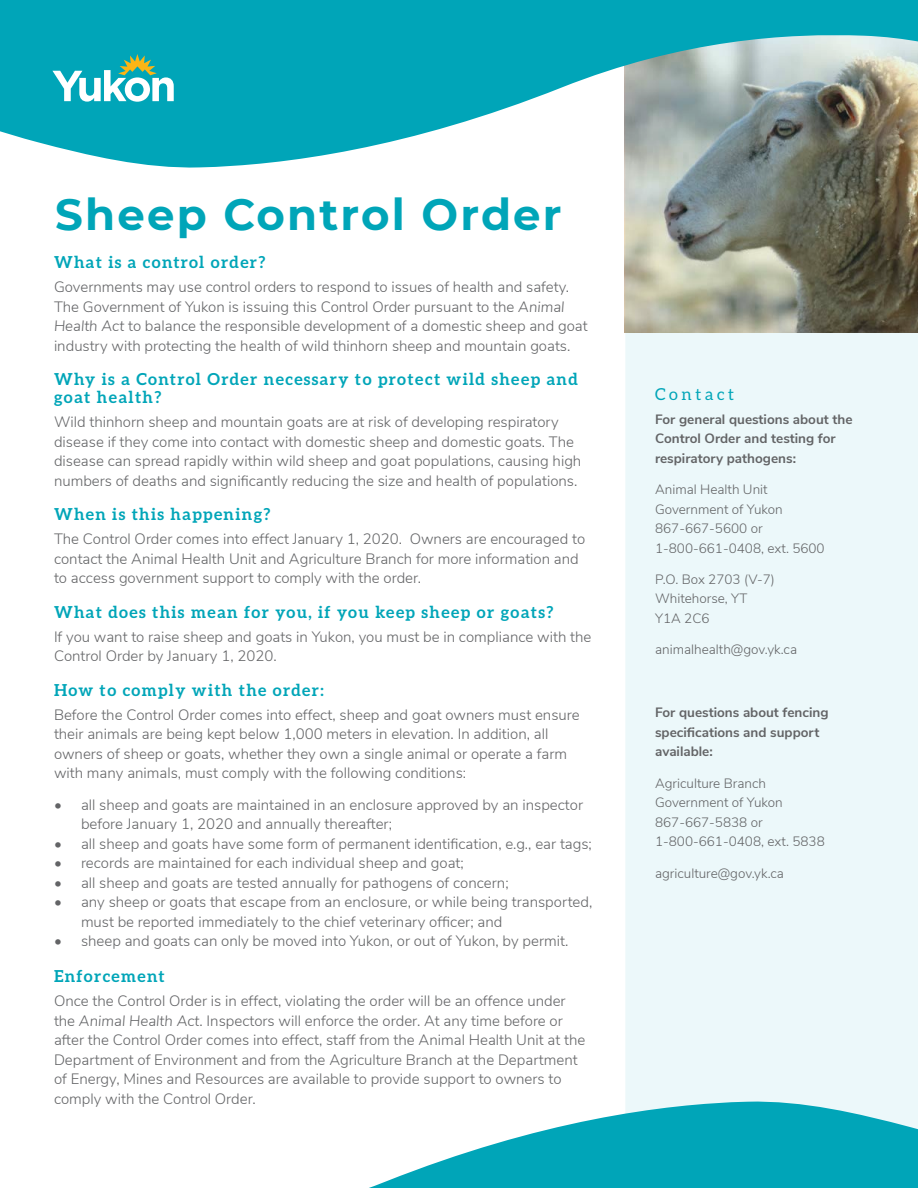
<style>
.page{position:relative;width:918px;height:1188px;background:#fff}
.page>*{position:absolute;margin:0;border:0;box-sizing:border-box;transform-origin:0 0}
.t1{font:700 43.5px "Montserrat";letter-spacing:.05em;color:#00a5b8}
.t2{font:700 16.5px/18px "Aleo";letter-spacing:.08em;color:#00a5b8}
.t3{font:16.5px "Aleo";letter-spacing:.22em;color:#00a5b8}
.t4{font:300 15px/19.5px "Nunito Sans";color:#636466}
.t5{font:300 13.5px/19.5px "Nunito Sans";color:#636466}
.t6{font:700 13.5px/19.5px "Nunito Sans";color:#636466}
.s1{font-style:italic}
</style>
<div class="page">
<svg style="left:625px;top:169px;width:293px;height:931px;background:#d9e3e2"></svg>
<svg style="left:0;top:0;width:918px;height:169px;background:#47afb9"></svg>
<svg style="left:52px;top:54px;width:122px;height:48px"></svg>
<svg style="left:369px;top:1100px;width:549px;height:88px;fill:#00a5b8"></svg>
<h1 class="t1" style="left:55px;top:183px;width:508px">Sheep Control Order</h1>
<p class="t2" style="left:54px;top:253px;width:213px">What is a control order?</p>
<p class="t4" style="left:54px;top:276px;width:535px">Governments may use control orders to respond to issues of health and safety.<br>The Government of Yukon is issuing this Control Order pursuant to the <span class="s1">Animal Health Act</span> to balance the responsible development of a domestic sheep and goat industry with protecting the health of wild thinhorn sheep and mountain goats.</p>
<p class="t2" style="left:54px;top:370px;width:525px">Why is a Control Order necessary to protect wild sheep and goat health?</p>
<p class="t4" style="left:54px;top:411px;width:529px">Wild thinhorn sheep and mountain goats are at risk of developing respiratory disease if they come into contact with domestic sheep and domestic goats. The disease can spread rapidly within wild sheep and goat populations, causing high numbers of deaths and significantly reducing the size and health of populations.</p>
<p class="t2" style="left:54px;top:505px;width:218px">When is this happening?</p>
<p class="t4" style="left:54px;top:528px;width:533px">The Control Order comes into effect January 1, 2020. Owners are encouraged to contact the Animal Health Unit and Agriculture Branch for more information and to access government support to comply with the order.</p>
<p class="t2" style="left:54px;top:602px;width:501px">What does this mean for you, if you keep sheep or goats?</p>
<p class="t4" style="left:54px;top:626px;width:539px">If you want to raise sheep and goats in Yukon, you must be in compliance with the<br>Control Order by January 1, 2020.</p>
<p class="t2" style="left:54px;top:680px;width:271px">How to comply with the order:</p>
<p class="t4" style="left:54px;top:704px;width:527px">Before the Control Order comes into effect, sheep and goat owners must ensure their animals are being kept below 1,000 meters in elevation. In addition, all owners of sheep or goats, whether they own a single animal or operate a farm with many animals, must comply with the following conditions:</p>
<p class="t4" style="left:81px;top:794px;width:504px;text-indent:-27px">• all sheep and goats are maintained in an enclosure approved by an inspector before January 1, 2020 and annually thereafter;</p>
<p class="t4" style="left:54px;top:833px;width:539px">• all sheep and goats have some form of permanent identification, e.g., ear tags;</p>
<p class="t4" style="left:54px;top:852px;width:411px">• records are maintained for each individual sheep and goat;</p>
<p class="t4" style="left:54px;top:872px;width:456px">• all sheep and goats are tested annually for pathogens of concern;</p>
<p class="t4" style="left:81px;top:891px;width:513px;text-indent:-27px">• any sheep or goats that escape from an enclosure, or while being transported, must be reported immediately to the chief veterinary officer; and</p>
<p class="t4" style="left:54px;top:930px;width:516px">• sheep and goats can only be moved into Yukon, or out of Yukon, by permit.</p>
<p class="t2" style="left:54px;top:967px;width:112px">Enforcement</p>
<p class="t4" style="left:54px;top:990px;width:533px">Once the Control Order is in effect, violating the order will be an offence under the <span class="s1">Animal Health Act</span>. Inspectors will enforce the order. At any time before or after the Control Order comes into effect, staff from the Animal Health Unit at the Department of Environment and from the Agriculture Branch at the Department of Energy, Mines and Resources are available to provide support to owners to comply with the Control Order.</p>
<p class="t3" style="left:655px;top:384px;width:81px">Contact</p>
<p class="t6" style="left:655px;top:408px;width:199px">For general questions about the<br>Control Order and testing for respiratory pathogens:</p>
<p class="t5" style="left:655px;top:479px;width:171px">Animal Health Unit<br>Government of Yukon<br>867-667-5600 or<br>1-800-661-0408, ext. 5600</p>
<p class="t5" style="left:655px;top:569px;width:121px">P.O. Box 2703 (V-7)<br>Whitehorse, YT<br>Y1A 2C6</p>
<p class="t5" style="left:655px;top:639px;width:144px">animalhealth@gov.yk.ca</p>
<p class="t6" style="left:655px;top:702px;width:175px">For questions about fencing specifications and support available:</p>
<p class="t5" style="left:655px;top:773px;width:171px">Agriculture Branch<br>Government of Yukon<br>867-667-5838 or<br>1-800-661-0408, ext. 5838</p>
<p class="t5" style="left:655px;top:863px;width:130px">agriculture@gov.yk.ca</p>
</div>
